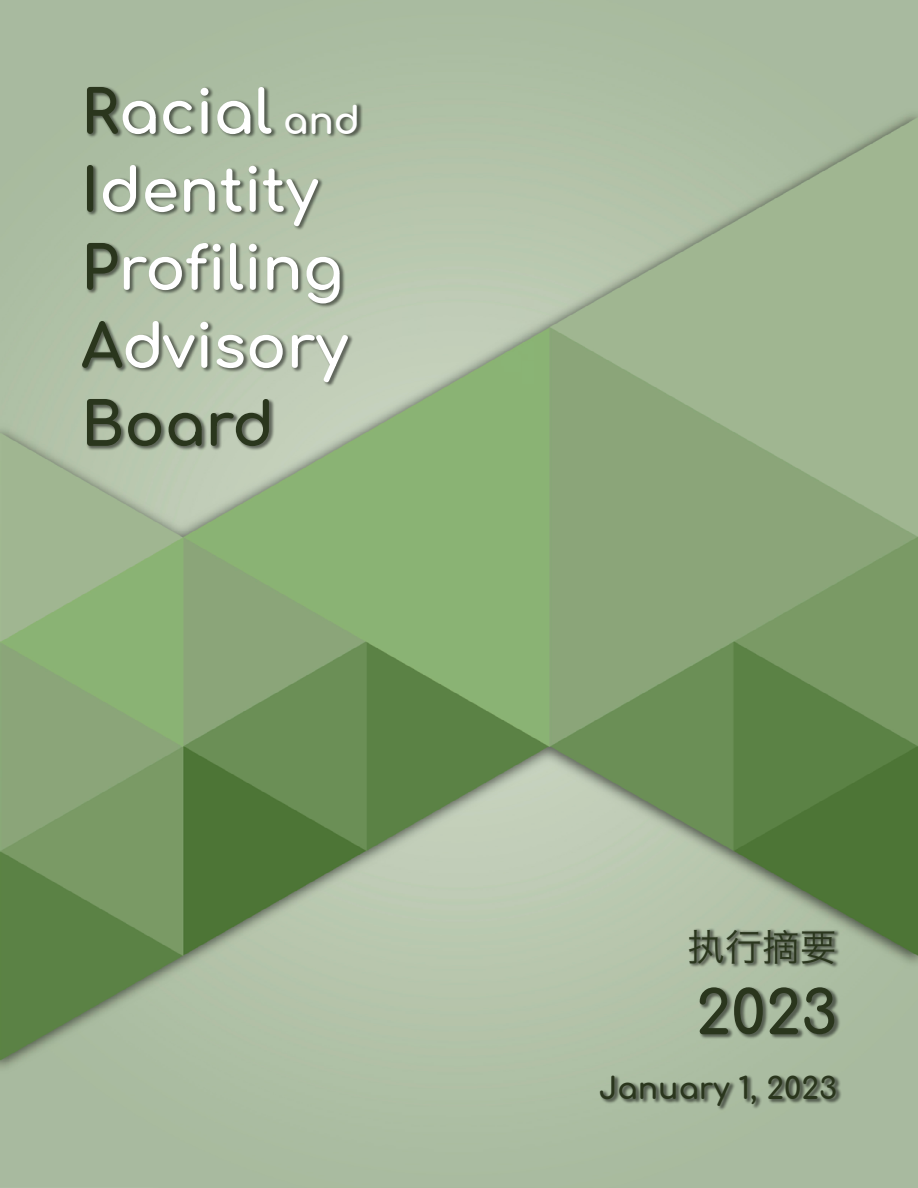
<style>
.page{position:relative;width:918px;height:1188px;background:#fff}
.page>*{position:absolute;margin:0;border:0;box-sizing:border-box;transform-origin:0 0}
.t1{font:60px/78px "Comfortaa";color:#fff}
.t2{font:60px "Comfortaa";color:#2a361d}
.t3{font:37.5px "Hiragino Sans GB W3";color:#2a361d}
.t4{font:30px "Comfortaa";color:#2a361d}
.s1{color:#2a361d}
.s2{font-size:37.5px}
</style>
<div class="page">
<img style="left:0;top:0;width:918px;height:1188px">
<div style="left:81px;top:86px;width:282px;height:365px;background:#000;opacity:.5"></div>
<div style="left:599px;top:928px;width:243px;height:182px;background:#000;opacity:.5"></div>
<h1 class="t1" style="left:81px;top:66px;width:281px"><span class="s1">R</span>acial <span class="s2">and<br></span><span class="s1">I</span>dentity<br><span class="s1">P</span>rofiling<br><span class="s1">A</span>dvisory<br><span class="s1">Board</span></h1>
<p class="t3" style="left:687px;top:923px;width:151px">执行摘要</p>
<p class="t2" style="left:696px;top:958px;width:143px">2023</p>
<p class="t4" style="left:599px;top:1061px;width:240px">January 1, 2023</p>
</div>
